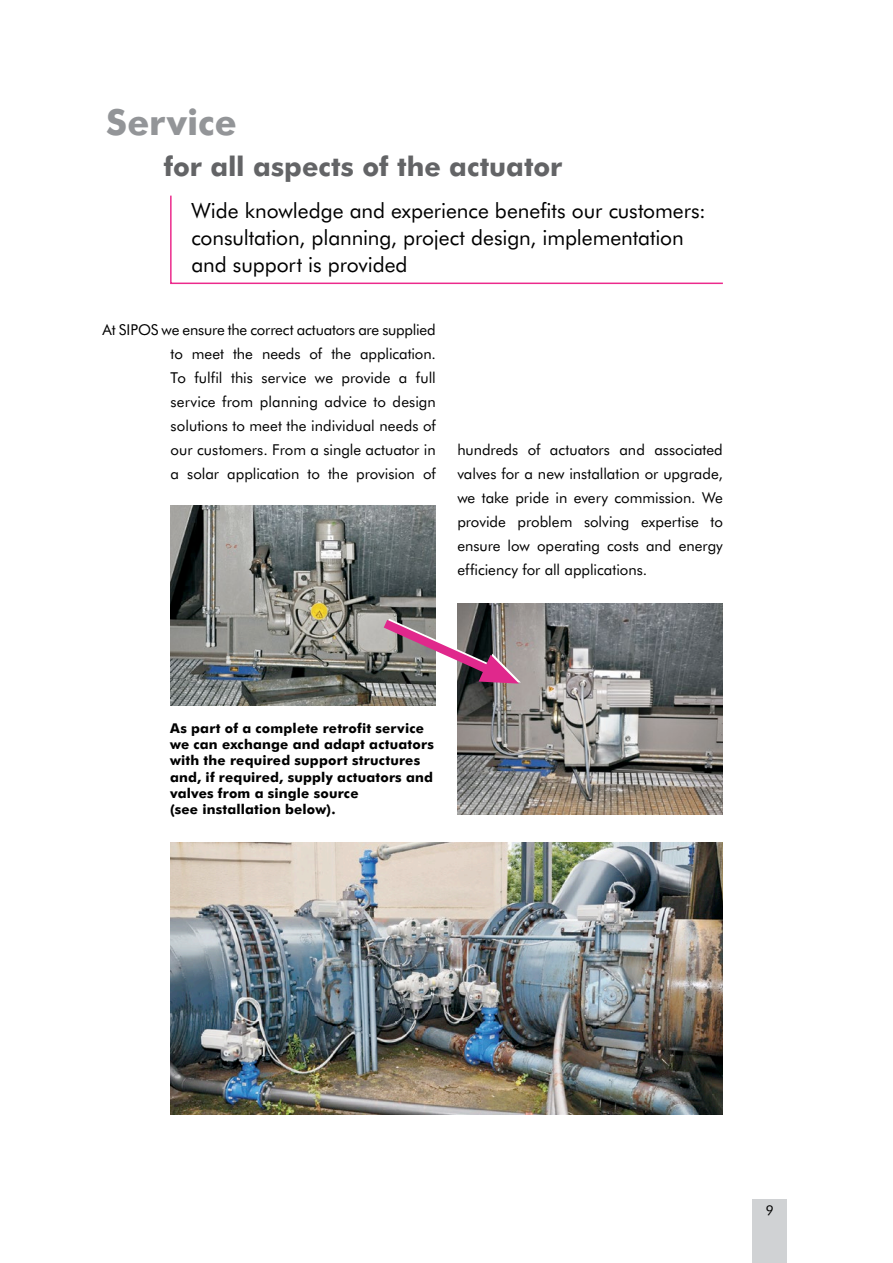
<style>
.page{position:relative;width:893px;height:1263px;background:#fff}
.page>*{position:absolute;margin:0;border:0;box-sizing:border-box;transform-origin:0 0}
.t1{font:700 36px "Futura BT";color:#939598}
.t2{font:700 27px "Futura BT";color:#636466}
.t3{font:21px/27px "Futura BT";letter-spacing:-.005em;color:#000}
.t4{font:15px/24px "Futura BT";color:#000;text-align:justify}
.t5{font:700 13.5px/16.2px "Futura BT";letter-spacing:.015em;color:#000}
.t6{font:13.5px "Futura BT";color:#000}
</style>
<div class="page">
<div style="left:753px;top:1199px;width:34px;height:64px;background:#d0d2d4"></div>
<svg style="left:170px;top:195px;width:553px;height:90px"></svg>
<img style="left:170px;top:842px;width:553px;height:272px">
<img style="left:457px;top:603px;width:266px;height:211px">
<img style="left:170px;top:505px;width:265px;height:200px">
<svg style="left:374px;top:611px;width:147px;height:73px;background:#927883"></svg>
<h1 class="t1" style="left:106px;top:100px;width:132px">Service</h1>
<h2 class="t2" style="left:164px;top:150px;width:400px">for all aspects of the actuator</h2>
<h3 class="t3" style="left:191px;top:197px;width:516px">Wide knowledge and experience benefits our customers: consultation, planning, project design, implementation and support is provided</h3>
<p class="t4" style="left:171px;top:317px;width:267px;text-indent:-68px">At SIPOS we ensure the correct actuators are supplied to meet the needs of the application.<br>To fulfil this service we provide a full service from planning advice to design solutions to meet the individual needs of our customers. From a single actuator in a solar application to the provision of</p>
<p class="t4" style="left:457px;top:438px;width:267px">hundreds of actuators and associated valves for a new installation or upgrade, we take pride in every commission. We provide problem solving expertise to ensure low operating costs and energy efficiency for all applications.</p>
<p class="t5" style="left:170px;top:720px;width:265px">As part of a complete retrofit service we can exchange and adapt actuators with the required support structures and, if required, supply actuators and valves from a single source<br>(see installation below).</p>
<p class="t6" style="left:766px;top:1202px;width:9px">9</p>
</div>
